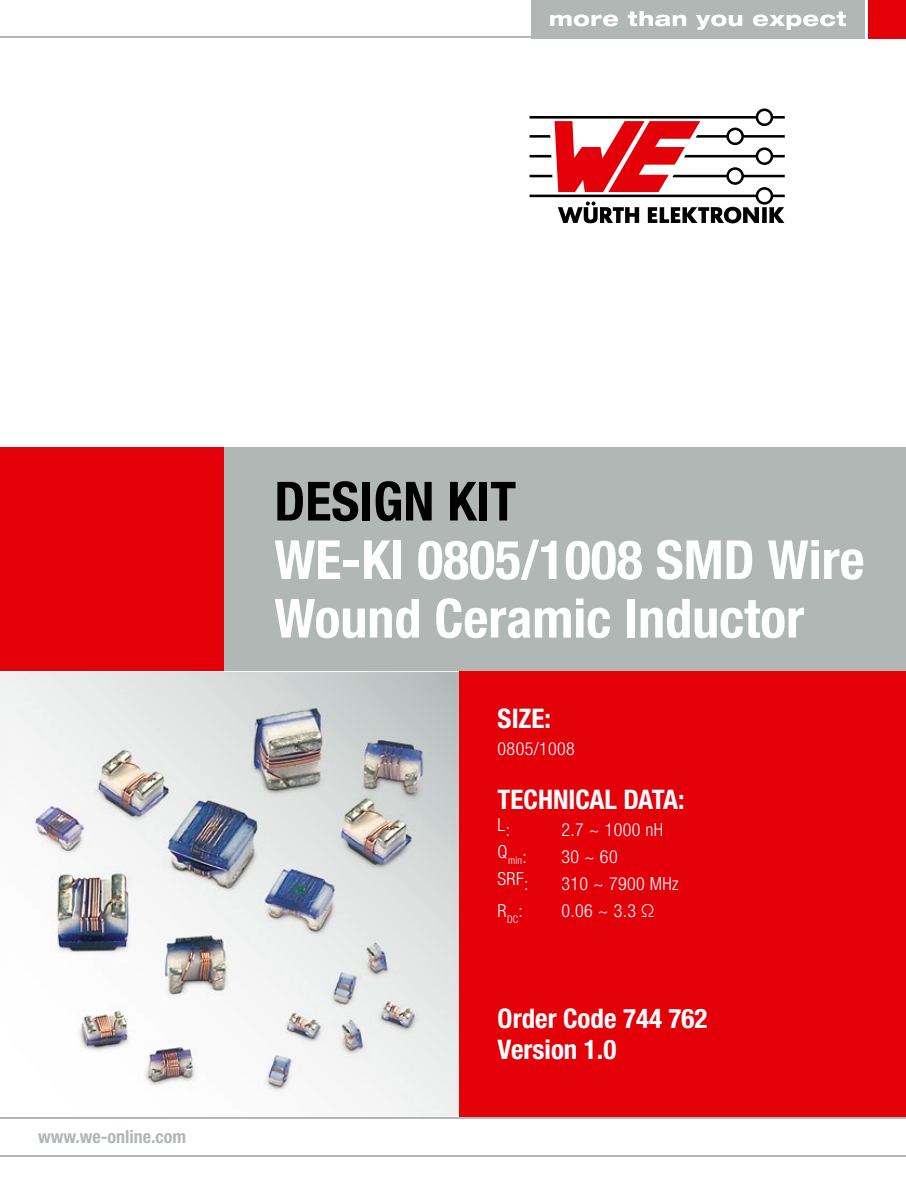
<style>
.page{position:relative;width:906px;height:1200px;background:#fff}
.page>*{position:absolute;margin:0;border:0;box-sizing:border-box;transform-origin:0 0}
.t1{font:700 condensed 54px/58.5px "Helvetica Neue LT Pro";color:#fff}
.t2{font:700 condensed 54px "Helvetica Neue LT Pro";color:#000}
.t3{font:700 condensed 27px/31.5px "Helvetica Neue LT Pro";color:#fff}
.t4{font:300 condensed 18px "Helvetica Neue LT Pro";letter-spacing:.02em;color:#fff}
.t5{font:700 condensed 18px "Helvetica Neue LT Pro";color:#b1b7b5}
.t6{font:300 condensed 10.58px "Helvetica Neue LT Pro";color:#fff}
.s1{font-size:18px}
</style>
<div class="page">
<svg style="left:0;top:671px;width:459px;height:445px"></svg>
<img style="left:8px;top:676px;width:446px;height:440px">
<div style="left:225px;top:446px;width:681px;height:224px;background:#b1b7b5"></div>
<div style="left:459px;top:671px;width:447px;height:445px;background:#e30009"></div>
<div style="left:0;top:446px;width:223px;height:224px;background:#e30009"></div>
<div style="left:867px;top:0;width:39px;height:38px;background:#e30009"></div>
<div style="left:531px;top:0;width:333px;height:38px;background:#b1b7b5"></div>
<svg style="left:550px;top:11px;width:296px;height:19px"></svg>
<hr style="left:0;top:37px;width:861px;height:1px;background:#b1b7b5">
<svg style="left:529px;top:108px;width:255px;height:115px"></svg>
<hr style="left:0;top:1116px;width:906px;height:2px;background:#b1b7b5">
<hr style="left:0;top:1154px;width:906px;height:2px;background:#b1b7b5">
<p class="t5" style="left:38px;top:1124px;width:149px">www.we-online.com</p>
<h1 class="t2" style="left:274px;top:468px;width:243px">DESIGN KIT</h1>
<h1 class="t1" style="left:274px;top:529px;width:592px">WE-KI 0805/1008 SMD Wire<br>Wound Ceramic Inductor</h1>
<h2 class="t3" style="left:497px;top:702px;width:55px">SIZE:</h2>
<p class="t4" style="left:497px;top:738px;width:79px">0805/1008</p>
<h2 class="t3" style="left:497px;top:783px;width:188px">TECHNICAL DATA:</h2>
<p class="t4" style="left:497px;top:816px;width:14px">L:</p>
<p class="t4" style="left:561px;top:819px;width:103px">2.7 ~ 1000 nH</p>
<p class="t6" style="left:497px;top:854px;width:31px"><sup>Q</sup>min<span class="s1">:</span></p>
<p class="t4" style="left:561px;top:846px;width:58px">30 ~ 60</p>
<p class="t4" style="left:497px;top:868px;width:32px">SRF:</p>
<p class="t4" style="left:561px;top:873px;width:118px">310 ~ 7900 MHz</p>
<p class="t4" style="left:497px;top:900px;width:27px">R<sub>DC</sub>:</p>
<p class="t4" style="left:561px;top:900px;width:94px">0.06 ~ 3.3 Ω</p>
<h2 class="t3" style="left:497px;top:1001px;width:211px">Order Code 744 762<br>Version 1.0</h2>
</div>
